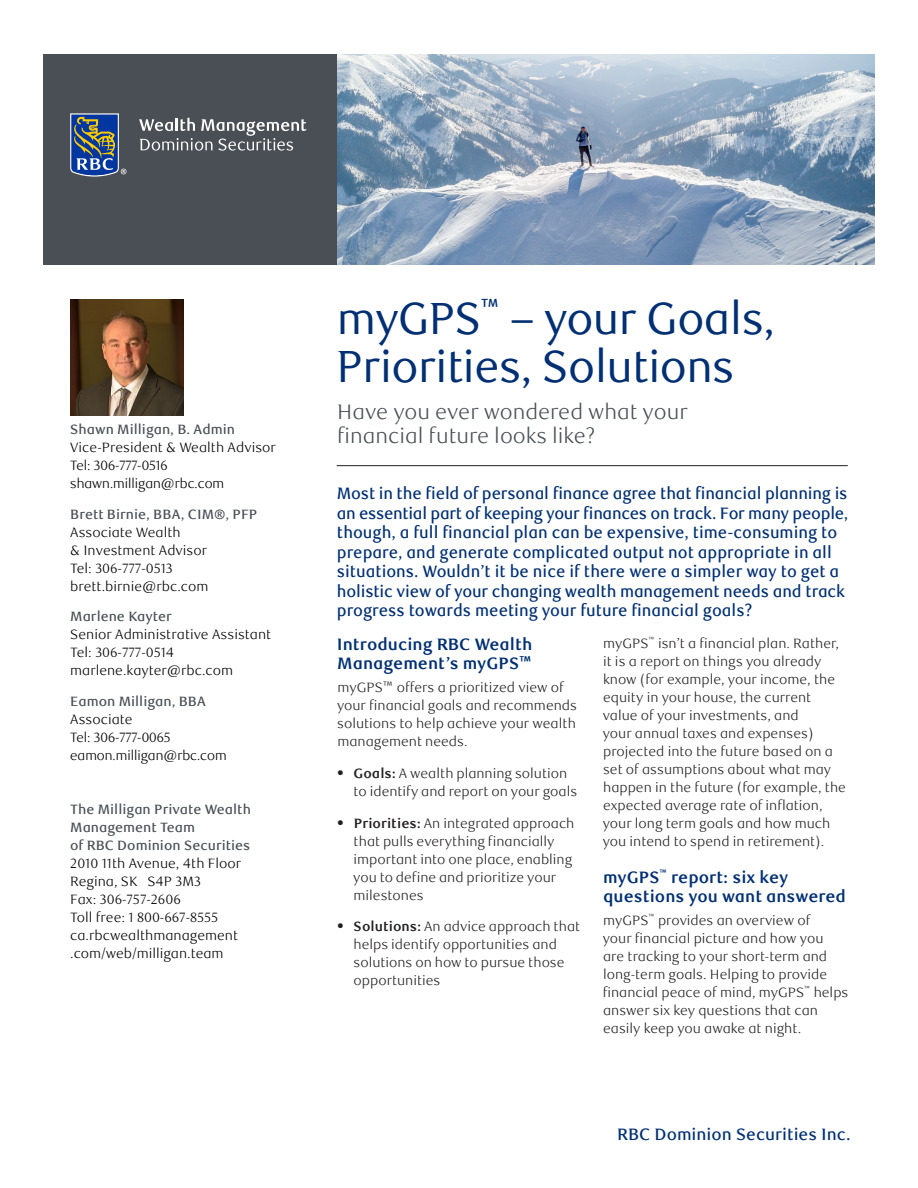
<style>
.page{position:relative;width:918px;height:1188px;background:#fff}
.page>*{position:absolute;margin:0;border:0;box-sizing:border-box;transform-origin:0 0}
.t1{font:45px/48px "RBC Display";color:#002f73}
.t2{font:300 21px/24px "RBC Text";color:#4a4f55}
.t3{font:500 16.5px/19.5px "RBC Text";color:#002f73;scale:.96 1}
.t4{font:700 16.5px/19.5px "RBC Text";color:#002f73}
.t5{font:500 16.5px "RBC Text";color:#002f73}
.t6{font:300 13.5px/18px "RBC Text";color:#231f20}
.t7{font:300 13.5px/18px "RBC Text";color:#000}
.t8{font:500 13.5px/18px "RBC Text";color:#484e54}
.t9{font:300 13.5px/18px "RBC Display";color:#000}
.s1{font-weight:700}
</style>
<div class="page">
<hr style="left:337px;top:465px;width:511px;height:1px;background:#231f20">
<img style="left:337px;top:54px;width:538px;height:211px">
<div style="left:43px;top:54px;width:294px;height:211px;background:#4a4f55"></div>
<svg style="left:70px;top:113px;width:56px;height:64px;background:#4f6787"></svg>
<svg style="left:139px;top:118px;width:167px;height:33px"></svg>
<img style="left:70px;top:300px;width:113px;height:115px">
<p class="t8" style="left:70px;top:420px;width:166px">Shawn Milligan, B. Admin</p>
<p class="t7" style="left:70px;top:438px;width:207px">Vice-President &amp; Wealth Advisor</p>
<p class="t9" style="left:70px;top:457px;width:155px">Tel: 306-777-0516 shawn.milligan@rbc.com</p>
<p class="t8" style="left:70px;top:505px;width:189px">Brett Birnie, BBA, CIM®, PFP</p>
<p class="t7" style="left:70px;top:523px;width:140px">Associate Wealth<br>&amp; Investment Advisor<br>Tel: 306-777-0513 brett.birnie@rbc.com</p>
<p class="t8" style="left:70px;top:608px;width:103px">Marlene Kayter</p>
<p class="t7" style="left:70px;top:626px;width:203px">Senior Administrative Assistant<br>Tel: 306-777-0514 marlene.kayter@rbc.com</p>
<p class="t8" style="left:70px;top:693px;width:137px">Eamon Milligan, BBA</p>
<p class="t7" style="left:70px;top:711px;width:64px">Associate</p>
<p class="t9" style="left:70px;top:729px;width:158px">Tel: 306-777-0065 eamon.milligan@rbc.com</p>
<p class="t8" style="left:70px;top:801px;width:182px">The Milligan Private Wealth<br>Management Team<br>of RBC Dominion Securities</p>
<p class="t7" style="left:70px;top:855px;width:173px">2010 11th Avenue, 4th Floor<br>Regina, SK S4P 3M3<br>Fax: 306-757-2606<br>Toll free: 1 800-667-8555 ca.rbcwealthmanagement .com/web/milligan.team</p>
<h1 class="t1" style="left:337px;top:295px;width:439px">myGPS<sup>™</sup> – your Goals,<br>Priorities, Solutions</h1>
<h2 class="t2" style="left:337px;top:400px;width:352px">Have you ever wondered what your financial future looks like?</h2>
<p class="t3" style="left:337px;top:484px;width:534px">Most in the field of personal finance agree that financial planning is an essential part of keeping your finances on track. For many people, though, a full financial plan can be expensive, time-consuming to prepare, and generate complicated output not appropriate in all situations. Wouldn’t it be nice if there were a simpler way to get a holistic view of your changing wealth management needs and track progress towards meeting your future financial goals?</p>
<p class="t4" style="left:337px;top:635px;width:197px">Introducing RBC Wealth<br>Management’s myGPS™</p>
<p class="t6" style="left:337px;top:679px;width:241px">myGPS™ offers a prioritized view of your financial goals and recommends solutions to help achieve your wealth management needs.</p>
<p class="t6" style="left:354px;top:765px;width:225px;text-indent:-16px">● <span class="s1">Goals:</span> A wealth planning solution to identify and report on your goals</p>
<p class="t6" style="left:353px;top:814px;width:223px;text-indent:-15px">● <span class="s1">Priorities:</span> An integrated approach that pulls everything financially important into one place, enabling you to define and prioritize your milestones</p>
<p class="t6" style="left:354px;top:918px;width:228px;text-indent:-16px">● <span class="s1">Solutions:</span> An advice approach that helps identify opportunities and solutions on how to pursue those opportunities</p>
<p class="t6" style="left:603px;top:635px;width:245px">myGPS<sup>™</sup> isn’t a financial plan. Rather, it is a report on things you already know (for example, your income, the equity in your house, the current value of your investments, and<br>your annual taxes and expenses) projected into the future based on a set of assumptions about what may happen in the future (for example, the expected average rate of inflation, your long term goals and how much you intend to spend in retirement).</p>
<p class="t4" style="left:603px;top:868px;width:245px">myGPS<sup>™</sup> report: six key questions you want answered</p>
<p class="t6" style="left:603px;top:911px;width:247px">myGPS<sup>™</sup> provides an overview of<br>your financial picture and how you<br>are tracking to your short-term and long-term goals. Helping to provide financial peace of mind, myGPS<sup>™</sup> helps answer six key questions that can easily keep you awake at night.</p>
<p class="t5" style="left:617px;top:1125px;width:235px">RBC Dominion Securities Inc.</p>
</div>
